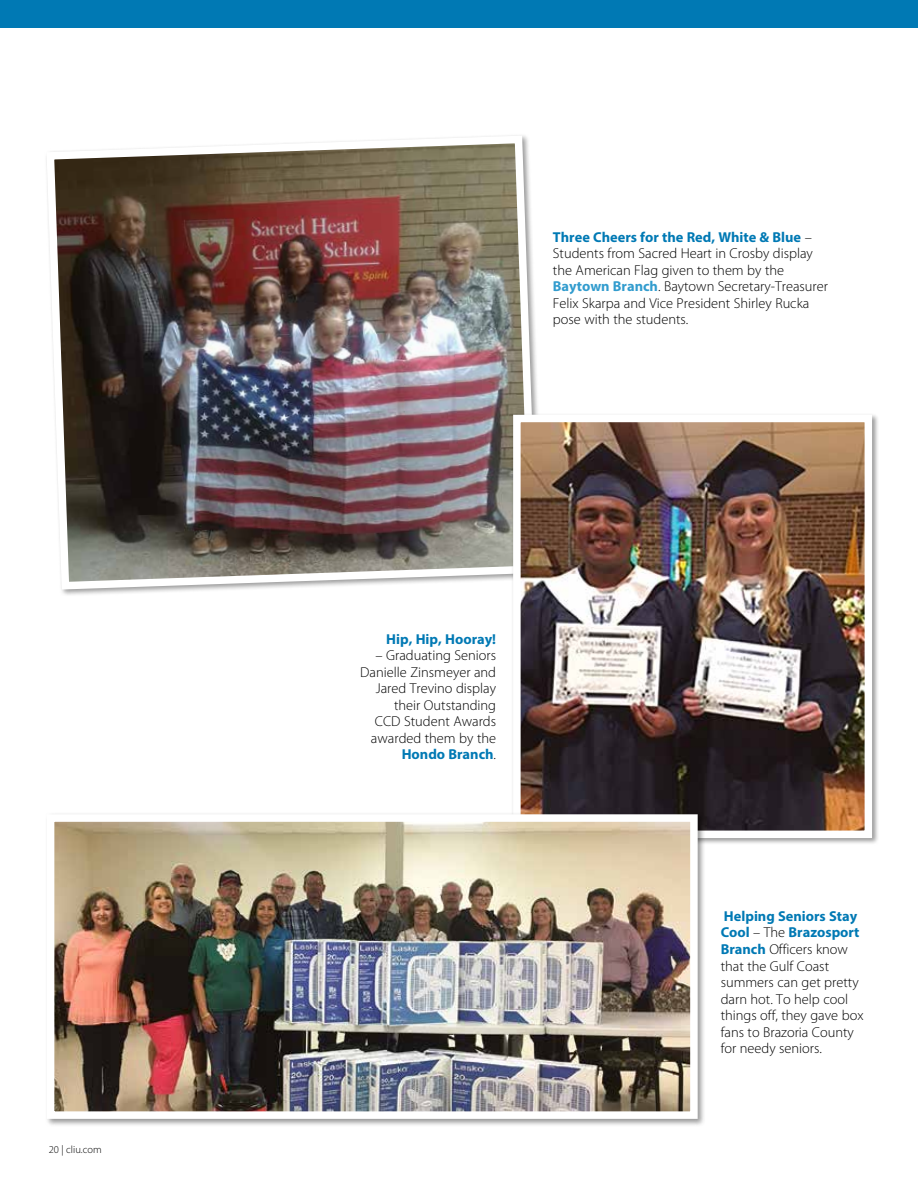
<style>
.page{position:relative;width:918px;height:1188px;background:#fff}
.page>*{position:absolute;margin:0;border:0;box-sizing:border-box;transform-origin:0 0}
.t1{font:300 14.4px/16.5px "Myriad Pro";color:#000}
.t2{font:700 14.4px "Myriad Pro";color:#0079b4}
.t3{font:300 10.5px "Myriad Pro";color:#000}
.s1{font-weight:700;color:#0079b4}
.s2{font-weight:700;color:#329cce}
</style>
<div class="page">
<div style="left:0;top:0;width:918px;height:27px;background:#0079b4"></div>
<img style="left:46px;top:135px;width:492px;height:458px">
<div style="left:511px;top:413px;width:368px;height:432px;background:#000;opacity:.4"></div>
<img style="left:522px;top:424px;width:341px;height:405px">
<div style="left:513px;top:415px;width:359px;height:423px;border:8px solid #fff"></div>
<div style="left:45px;top:812px;width:661px;height:315px;background:#000;opacity:.4"></div>
<img style="left:56px;top:823px;width:633px;height:287px">
<div style="left:47px;top:814px;width:651px;height:305px;border:8px solid #fff"></div>
<p class="t3" style="left:49px;top:1144px;width:54px">20 | cliu.com</p>
<p class="t1" style="left:553px;top:229px;width:277px"><span class="s1">Three Cheers for the Red, White &amp; Blue</span> – Students from Sacred Heart in Crosby display the American Flag given to them by the <span class="s2">Baytown Branch</span>. Baytown Secretary-Treasurer Felix Skarpa and Vice President Shirley Rucka pose with the students.</p>
<p class="t2" style="left:386px;top:629px;width:111px">Hip, Hip, Hooray!</p>
<p class="t1" style="left:360px;top:647px;width:137px;text-align:right">– Graduating Seniors<br>Danielle Zinsmeyer and<br>Jared Trevino display their Outstanding<br>CCD Student Awards awarded them by the<br><span class="s1">Hondo Branch</span>.</p>
<p class="t1" style="left:721px;top:908px;width:144px"><span class="s1">Helping Seniors Stay<br>Cool</span> – The <span class="s1">Brazosport<br>Branch</span> Officers know that the Gulf Coast summers can get pretty darn hot. To help cool things off, they gave box fans to Brazoria County for needy seniors.</p>
</div>
